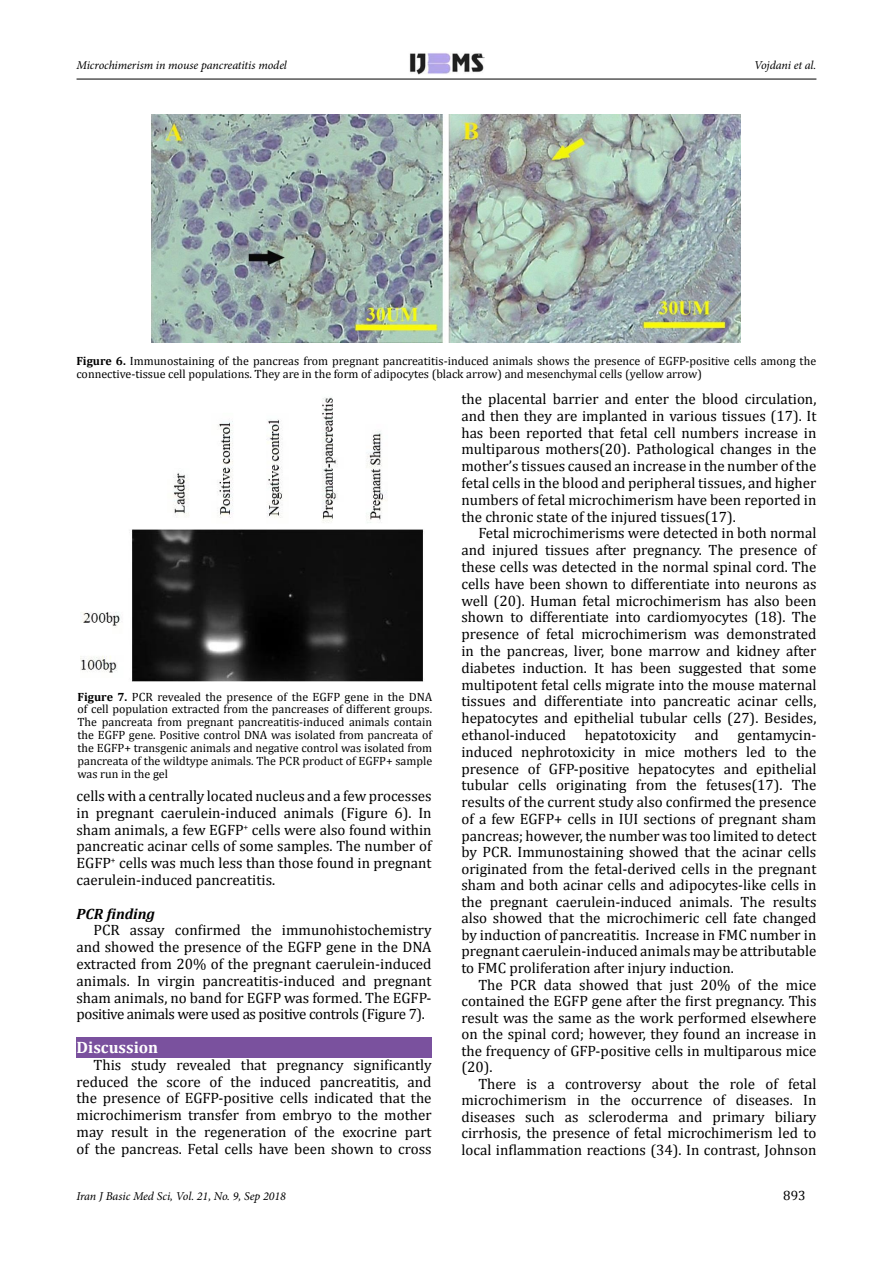
<style>
.page{position:relative;width:893px;height:1263px;background:#fff}
.page>*{position:absolute;margin:0;border:0;box-sizing:border-box;transform-origin:0 0}
.t1{font:700 16.5px "Cambria";color:#fff}
.t2{font:15px/16.6px "Cambria";color:#000;text-align:justify}
.t3{font:italic 700 15px "Cambria";color:#000}
.t4{font:13.5px "Cambria";color:#000}
.t5{font:12px/12.9px "Cambria";color:#000}
.t6{font:italic 12px "Minion Pro";letter-spacing:-.005em;color:#000}
.s1{font-weight:700}
</style>
<div class="page">
<img style="left:409px;top:53px;width:76px;height:22px">
<hr style="left:77px;top:79px;width:739px;height:1px;background:#000">
<div style="left:77px;top:1037px;width:355px;height:20px;background:#7a519e"></div>
<img style="left:152px;top:114px;width:588px;height:228px">
<img style="left:80px;top:397px;width:343px;height:285px">
<p class="t6" style="left:77px;top:57px;width:212px">Microchimerism in mouse pancreatitis model</p>
<p class="t6" style="left:754px;top:57px;width:64px">Vojdani et al.</p>
<p class="t5" style="left:76px;top:355px;width:741px"><span class="s1">Figure 6.</span> Immunostaining of the pancreas from pregnant pancreatitis-induced animals shows the presence of EGFP-positive cells among the connective-tissue cell populations. They are in the form of adipocytes (black arrow) and mesenchymal cells (yellow arrow)</p>
<p class="t5" style="left:78px;top:690px;width:356px;text-align:justify"><span class="s1">Figure 7.</span> PCR revealed the presence of the EGFP gene in the DNA of cell population extracted from the pancreases of different groups.<br>The pancreata from pregnant pancreatitis-induced animals contain the EGFP gene. Positive control DNA was isolated from pancreata of the EGFP+ transgenic animals and negative control was isolated from pancreata of the wildtype animals. The PCR product of EGFP+ sample was run in the gel</p>
<p class="t2" style="left:77px;top:787px;width:357px">cells with a centrally located nucleus and a few processes in pregnant caerulein-induced animals (Figure 6). In sham animals, a few EGFP<sup>+</sup> cells were also found within pancreatic acinar cells of some samples. The number of EGFP<sup>+</sup> cells was much less than those found in pregnant caerulein-induced pancreatitis.</p>
<p class="t3" style="left:77px;top:903px;width:80px">PCR finding</p>
<p class="t2" style="left:77px;top:922px;width:357px;text-indent:17px">PCR assay confirmed the immunohistochemistry and showed the presence of the EGFP gene in the DNA extracted from 20% of the pregnant caerulein-induced animals. In virgin pancreatitis-induced and pregnant sham animals, no band for EGFP was formed. The EGFP&shy;positive animals were used as positive controls (Figure 7).</p>
<p class="t1" style="left:77px;top:1036px;width:83px">Discussion</p>
<p class="t2" style="left:77px;top:1056px;width:357px;text-indent:17px">This study revealed that pregnancy significantly reduced the score of the induced pancreatitis, and the presence of EGFP-positive cells indicated that the microchimerism transfer from embryo to the mother may result in the regeneration of the exocrine part of the pancreas. Fetal cells have been shown to cross</p>
<p class="t2" style="left:461px;top:390px;width:357px">the placental barrier and enter the blood circulation, and then they are implanted in various tissues (17). It has been reported that fetal cell numbers increase in multiparous mothers(20). Pathological changes in the mother’s tissues caused an increase in the number of the fetal cells in the blood and peripheral tissues, and higher numbers of fetal microchimerism have been reported in the chronic state of the injured tissues(17).</p>
<p class="t2" style="left:461px;top:525px;width:357px;text-indent:17px">Fetal microchimerisms were detected in both normal and injured tissues after pregnancy. The presence of these cells was detected in the normal spinal cord. The cells have been shown to differentiate into neurons as well (20). Human fetal microchimerism has also been shown to differentiate into cardiomyocytes (18). The presence of fetal microchimerism was demonstrated in the pancreas, liver, bone marrow and kidney after diabetes induction. It has been suggested that some multipotent fetal cells migrate into the mouse maternal tissues and differentiate into pancreatic acinar cells, hepatocytes and epithelial tubular cells (27). Besides, ethanol-induced hepatotoxicity and gentamycin&shy;induced nephrotoxicity in mice mothers led to the presence of GFP-positive hepatocytes and epithelial tubular cells originating from the fetuses(17). The results of the current study also confirmed the presence of a few EGFP+ cells in IUI sections of pregnant sham pancreas; however, the number was too limited to detect by PCR. Immunostaining showed that the acinar cells originated from the fetal-derived cells in the pregnant sham and both acinar cells and adipocytes-like cells in the pregnant caerulein-induced animals. The results also showed that the microchimeric cell fate changed by induction of pancreatitis. Increase in FMC number in pregnant caerulein-induced animals may be attributable to FMC proliferation after injury induction.</p>
<p class="t2" style="left:461px;top:976px;width:357px;text-indent:17px">The PCR data showed that just 20% of the mice contained the EGFP gene after the first pregnancy. This result was the same as the work performed elsewhere on the spinal cord; however, they found an increase in the frequency of GFP-positive cells in multiparous mice (20).</p>
<p class="t2" style="left:461px;top:1075px;width:357px;text-indent:17px">There is a controversy about the role of fetal microchimerism in the occurrence of diseases. In diseases such as scleroderma and primary biliary cirrhosis, the presence of fetal microchimerism led to local inflammation reactions (34). In contrast, Johnson</p>
<p class="t6" style="left:77px;top:1187px;width:211px">Iran J Basic Med Sci, Vol. 21, No. 9, Sep 2018</p>
<p class="t4" style="left:783px;top:1187px;width:24px">893</p>
</div>
